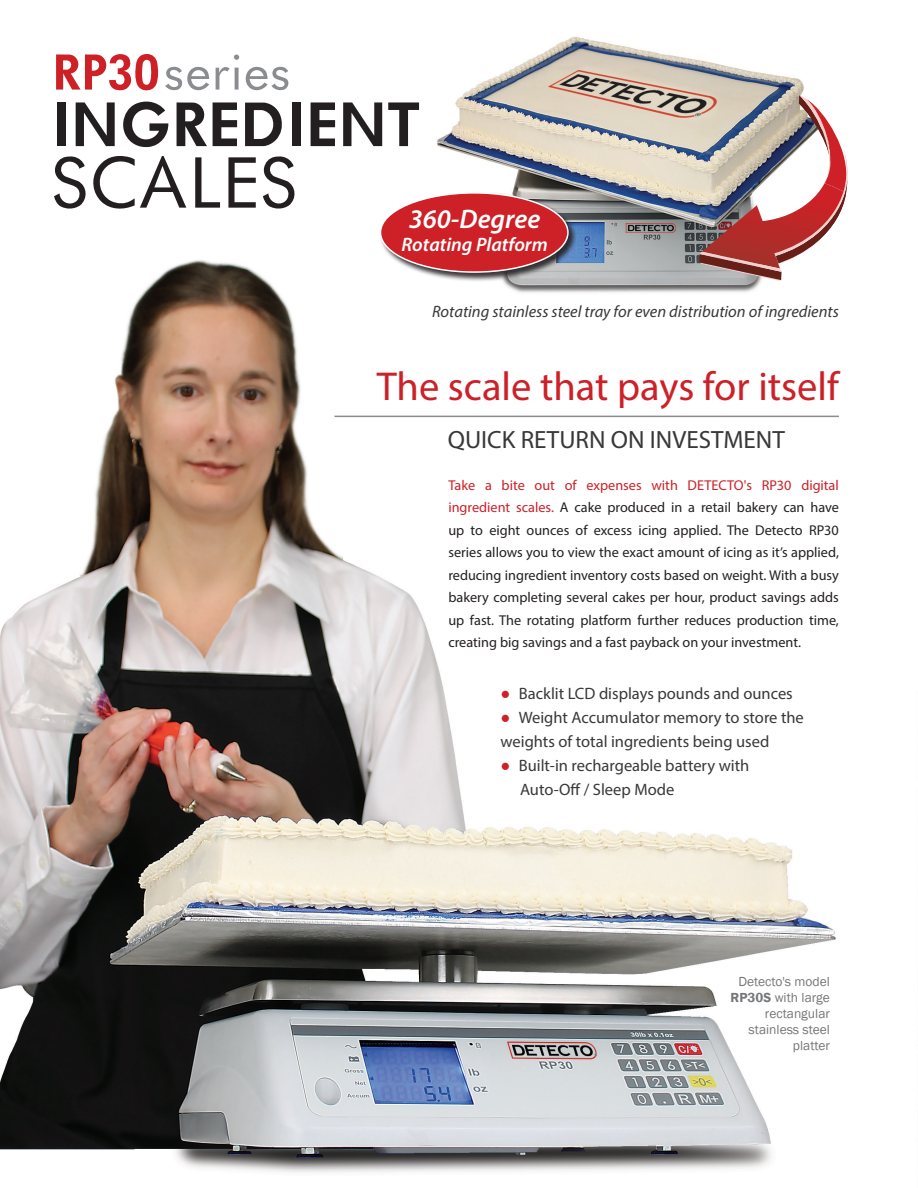
<style>
.page{position:relative;width:918px;height:1188px;background:#fff}
.page>*{position:absolute;margin:0;border:0;box-sizing:border-box;transform-origin:0 0}
.t1{font:40.5px "Myriad Pro";color:#cd2027}
.t2{font:italic 600 27px "Myriad Pro";color:#fff}
.t3{font:25.05px "Myriad Pro";color:#383839}
.t4{font:italic 600 19.5px "Myriad Pro";color:#fff}
.t5{font:16.5px/24px "Myriad Pro";color:#383839}
.t6{font:italic 16.5px "Myriad Pro";color:#383839}
.t7{font:14.25px/22.5px "Myriad Pro";color:#231f20;text-align:justify}
.t8{font:13.5px/16.2px "Franklin Gothic";color:#757679;text-align:right}
.s1{color:#cd2027}
.s2{font-family:"Franklin Gothic";font-weight:800;color:#cd2027}
.s3{font-weight:600}
</style>
<div class="page">
<img style="left:0;top:36px;width:839px;height:1137px">
<img style="left:699px;top:95px;width:149px;height:186px">
<svg style="left:56px;top:54px;width:103px;height:37px"></svg>
<svg style="left:165px;top:66px;width:44px;height:26px"></svg>
<svg style="left:216px;top:55px;width:74px;height:37px"></svg>
<div style="left:57px;top:102px;width:9px;height:44px;background:#231f20"></div>
<svg style="left:76px;top:102px;width:39px;height:44px"></svg>
<svg style="left:123px;top:101px;width:46px;height:47px"></svg>
<svg style="left:177px;top:102px;width:30px;height:44px"></svg>
<svg style="left:213px;top:102px;width:24px;height:44px"></svg>
<svg style="left:245px;top:103px;width:38px;height:43px"></svg>
<div style="left:292px;top:102px;width:8px;height:44px;background:#231f20"></div>
<svg style="left:311px;top:102px;width:24px;height:44px"></svg>
<svg style="left:343px;top:102px;width:39px;height:44px"></svg>
<svg style="left:388px;top:102px;width:31px;height:44px"></svg>
<svg style="left:54px;top:156px;width:132px;height:53px"></svg>
<svg style="left:195px;top:157px;width:25px;height:51px"></svg>
<svg style="left:228px;top:157px;width:28px;height:51px"></svg>
<svg style="left:263px;top:156px;width:34px;height:53px"></svg>
<hr style="left:334px;top:416px;width:505px;height:1px;background:#8a8c8f">
<div style="left:380px;top:192px;width:197px;height:90px;background:#231f20;opacity:.88"></div>
<div style="left:381px;top:193px;width:187px;height:79px;background:#cd2027;border-radius:50%"></div>
<div style="left:380px;top:192px;width:189px;height:81px;border:2px solid #fff;border-radius:50%"></div>
<h2 class="t2" style="left:409px;top:201px;width:133px">360-Degree</h2>
<h3 class="t4" style="left:402px;top:232px;width:148px">Rotating Platform</h3>
<p class="t6" style="left:432px;top:302px;width:408px">Rotating stainless steel tray for even distribution of ingredients</p>
<h1 class="t1" style="left:377px;top:361px;width:464px">The scale that pays for itself</h1>
<h3 class="t3" style="left:448px;top:425px;width:339px">QUICK RETURN ON INVESTMENT</h3>
<p class="t7" style="left:448px;top:474px;width:392px"><span class="s1">Take a bite out of expenses with DETECTO's RP30 digital ingredient scales.</span> A cake produced in a retail bakery can have up to eight ounces of excess icing applied. The Detecto RP30 series allows you to view the exact amount of icing as it’s applied, reducing ingredient inventory costs based on weight. With a busy bakery completing several cakes per hour, product savings adds up fast. The rotating platform further reduces production time, creating big savings and a fast payback on your investment.</p>
<p class="t5" style="left:501px;top:681px;width:294px"><span class="s2">●</span> Backlit LCD displays pounds and ounces</p>
<p class="t5" style="left:501px;top:705px;width:305px"><span class="s2">●</span> Weight Accumulator memory to store the weights of total ingredients being used</p>
<p class="t5" style="left:520px;top:753px;width:231px;text-indent:-20px"><span class="s2">●</span> Built-in rechargeable battery with<br>Auto-Off / Sleep Mode</p>
<p class="t8" style="left:731px;top:973px;width:101px">Detecto's model<br><span class="s3">RP30S</span> with large rectangular stainless steel platter</p>
</div>
